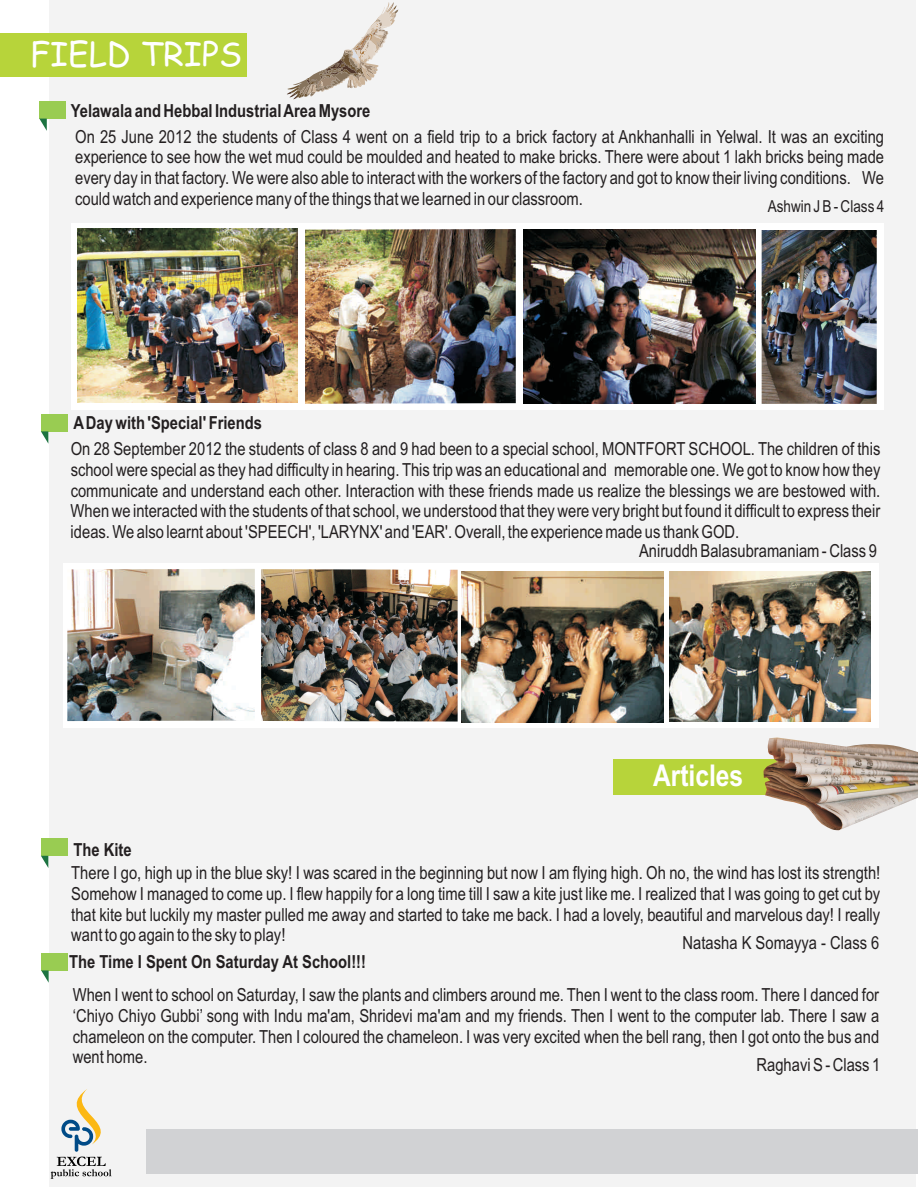
<style>
.page{position:relative;width:918px;height:1188px;background:#fff}
.page>*{position:absolute;margin:0;border:0;box-sizing:border-box;transform-origin:0 0}
.t1{font:33px "Comic Sans MS";color:#fff}
.t2{font:700 30px "Arial Narrow";color:#fff}
.t3{font:18px/20.7px "Arial Narrow";color:#231f20;text-align:justify}
.t4{font:700 18px "Arial Narrow";color:#231f20}
.t5{font:16.5px "Arial Narrow";color:#231f20}
</style>
<div class="page">
<div style="left:49px;top:1px;width:867px;height:1186px;background:#f3f3f3"></div>
<div style="left:41px;top:414px;width:26px;height:17px;background:#99cc52"></div>
<svg style="left:41px;top:431px;width:7px;height:12px"></svg>
<div style="left:613px;top:759px;width:305px;height:36px;background:#b7d43a"></div>
<img style="left:763px;top:738px;width:155px;height:92px">
<div style="left:39px;top:101px;width:27px;height:18px;background:#99cc52"></div>
<svg style="left:39px;top:119px;width:8px;height:12px"></svg>
<div style="left:146px;top:1130px;width:772px;height:44px;background:#d1d2d4"></div>
<div style="left:0;top:33px;width:247px;height:44px;background:#b7d43a"></div>
<svg style="left:287px;top:2px;width:111px;height:97px"></svg>
<svg style="left:51px;top:1089px;width:61px;height:90px"></svg>
<div style="left:41px;top:838px;width:26px;height:18px;background:#99cc52"></div>
<svg style="left:41px;top:856px;width:7px;height:12px"></svg>
<div style="left:41px;top:953px;width:27px;height:17px;background:#99cc52"></div>
<svg style="left:41px;top:970px;width:8px;height:13px"></svg>
<div style="left:63px;top:563px;width:815px;height:165px;background:#fff"></div>
<img style="left:462px;top:571px;width:201px;height:151px">
<img style="left:670px;top:571px;width:200px;height:151px">
<img style="left:67px;top:569px;width:188px;height:152px">
<img style="left:261px;top:570px;width:197px;height:152px">
<div style="left:71px;top:223px;width:813px;height:186px;background:#fff"></div>
<img style="left:78px;top:228px;width:219px;height:175px">
<img style="left:305px;top:229px;width:211px;height:174px">
<img style="left:524px;top:229px;width:232px;height:174px">
<img style="left:762px;top:230px;width:115px;height:174px">
<h1 class="t1" style="left:30px;top:40px;width:213px">FIELD TRIPS</h1>
<p class="t4" style="left:71px;top:104px;width:301px">Yelawala and Hebbal Industrial Area Mysore</p>
<p class="t3" style="left:75px;top:128px;width:811px">On 25 June 2012 the students of Class 4 went on a field trip to a brick factory at Ankhanhalli in Yelwal. It was an exciting experience to see how the wet mud could be moulded and heated to make bricks. There were about 1 lakh bricks being made every day in that factory. We were also able to interact with the workers of the factory and got to know their living conditions. We could watch and experience many of the things that we learned in our classroom.</p>
<p class="t5" style="left:768px;top:200px;width:118px">Ashwin J B - Class 4</p>
<p class="t4" style="left:73px;top:416px;width:190px">ADay with 'Special' Friends</p>
<p class="t3" style="left:71px;top:440px;width:811px">On 28 September 2012 the students of class 8 and 9 had been to a special school, MONTFORT SCHOOL. The children of this school were special as they had difficulty in hearing. This trip was an educational and memorable one. We got to know how they communicate and understand each other. Interaction with these friends made us realize the blessings we are bestowed with.<br>When we interacted with the students of that school, we understood that they were very bright but found it difficult to express their ideas. We also learnt about 'SPEECH', 'LARYNX' and 'EAR'. Overall, the experience made us thank GOD.</p>
<p class="t3" style="left:639px;top:542px;width:239px">Aniruddh Balasubramaniam - Class 9</p>
<p class="t4" style="left:73px;top:842px;width:60px">The Kite</p>
<h2 class="t2" style="left:653px;top:764px;width:92px">Articles</h2>
<p class="t3" style="left:71px;top:864px;width:811px">There I go, high up in the blue sky! I was scared in the beginning but now I am flying high. Oh no, the wind has lost its strength!<br>Somehow I managed to come up. I flew happily for a long time till I saw a kite just like me. I realized that I was going to get cut by that kite but luckily my master pulled me away and started to take me back. I had a lovely, beautiful and marvelous day! I really want to go again to the sky to play!</p>
<p class="t3" style="left:683px;top:934px;width:198px">Natasha K Somayya - Class 6</p>
<p class="t4" style="left:69px;top:955px;width:298px">The Time I Spent On Saturday At School!!!</p>
<p class="t3" style="left:73px;top:986px;width:808px">When I went to school on Saturday, I saw the plants and climbers around me. Then I went to the class room. There I danced for ‘Chiyo Chiyo Gubbi’ song with Indu ma'am, Shridevi ma'am and my friends. Then I went to the computer lab. There I saw a chameleon on the computer. Then I coloured the chameleon. I was very excited when the bell rang, then I got onto the bus and went home.</p>
<p class="t3" style="left:757px;top:1056px;width:125px">Raghavi S - Class 1</p>
</div>
